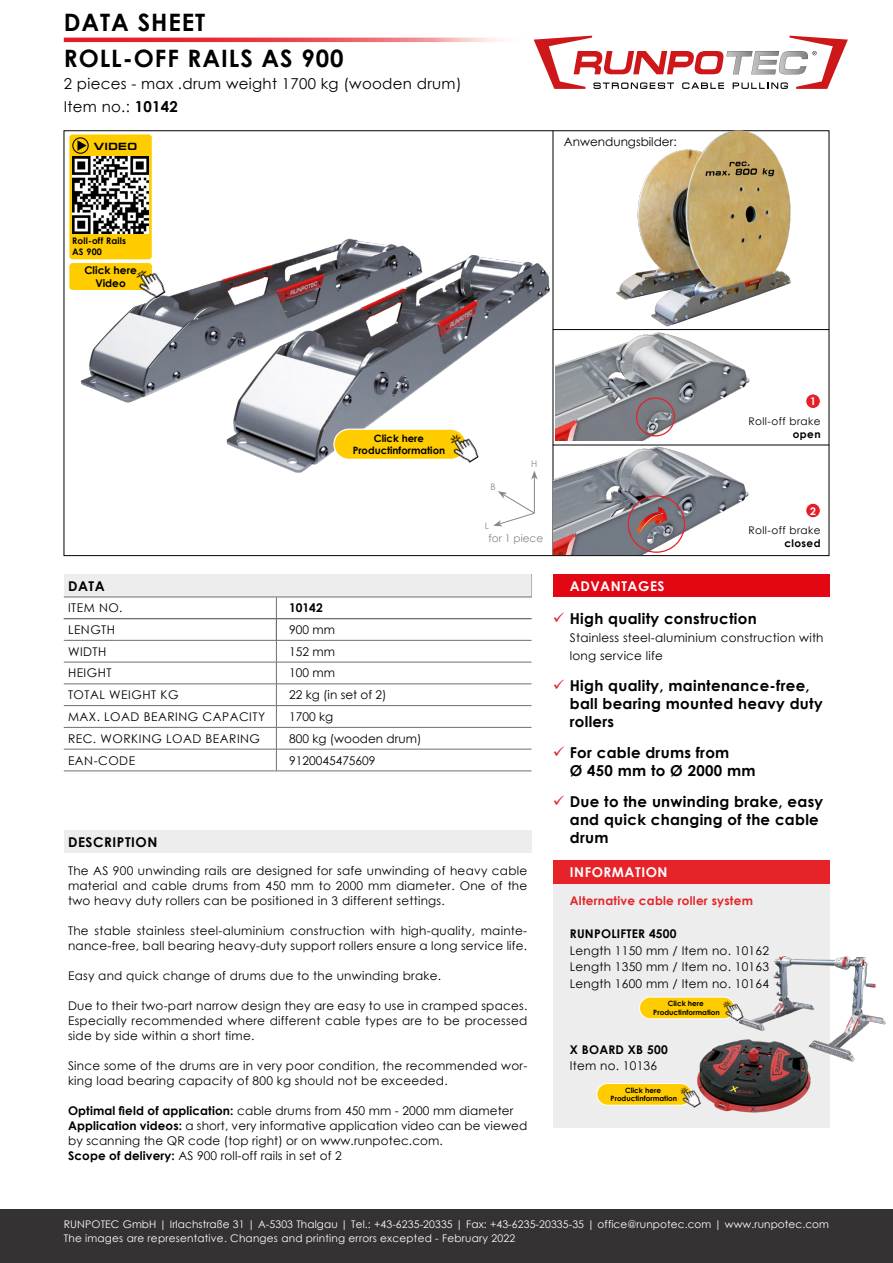
<style>
.page{position:relative;width:893px;height:1263px;background:#fff}
.page>*{position:absolute;margin:0;border:0;box-sizing:border-box;transform-origin:0 0}
.t1{font:700 24px/36px "Century Gothic";letter-spacing:.04em;color:#000}
.t2{font:700 15px/18px "Century Gothic";letter-spacing:.02em;color:#000}
.t3{font:15px/22.5px "Century Gothic";letter-spacing:.02em;color:#000}
.t4{font:700 13.5px "Century Gothic";letter-spacing:.04em;color:#fff}
.t5{font:700 13.5px "Century Gothic";letter-spacing:.04em;color:#000}
.t6{font:12px/15px "Century Gothic";letter-spacing:.02em;color:#000}
.t7{font:12px "Century Gothic";color:#000}
.t8{font:12px "Century Gothic";letter-spacing:.04em;color:#000}
.t9{font:700 12px "Century Gothic";letter-spacing:.02em;color:#000}
.t10{font:700 12px "Century Gothic";letter-spacing:.02em;color:#e52329}
.t11{font:700 10.65px/12.8px "Century Gothic";color:#000;text-align:center}
.t12{font:10.5px/13.5px "Century Gothic";letter-spacing:.01em;color:#fff}
.t13{font:10.5px "Century Gothic";letter-spacing:.04em;color:#000}
.t14{font:700 10.5px "Century Gothic";letter-spacing:.04em;color:#000}
.t15{font:10.5px "Century Gothic";color:#878787}
.t16{font:700 10.5px "Micro Extended";letter-spacing:.04em;color:#000}
.t17{font:700 10.5px "Century Gothic";color:#fff}
.t18{font:700 10.05px/12.1px "Century Gothic";color:#000;text-align:center}
.t19{font:700 9px/10.5px "Century Gothic";letter-spacing:.02em;color:#000}
.t20{font:9px "Century Gothic";color:#878787}
.t21{font:700 7.2px/8.7px "Century Gothic";color:#000;text-align:center}
.s1{font-weight:700}
</style>
<div class="page">
<img style="left:81px;top:233px;width:472px;height:245px">
<div style="left:64px;top:574px;width:467px;height:23px;background:#ededed"></div>
<svg style="left:531px;top:574px;width:1px;height:23px"></svg>
<hr style="left:64px;top:597px;width:212px;height:1px;background:#706f6f">
<hr style="left:276px;top:597px;width:256px;height:1px;background:#706f6f">
<hr style="left:64px;top:618px;width:212px;height:1px;background:#706f6f">
<hr style="left:276px;top:618px;width:255px;height:1px;background:#706f6f">
<hr style="left:64px;top:640px;width:212px;height:1px;background:#706f6f">
<hr style="left:276px;top:640px;width:255px;height:1px;background:#706f6f">
<hr style="left:64px;top:662px;width:212px;height:1px;background:#706f6f">
<hr style="left:276px;top:662px;width:255px;height:1px;background:#706f6f">
<hr style="left:64px;top:684px;width:212px;height:1px;background:#706f6f">
<hr style="left:276px;top:684px;width:255px;height:1px;background:#706f6f">
<hr style="left:64px;top:705px;width:212px;height:1px;background:#706f6f">
<hr style="left:276px;top:705px;width:255px;height:1px;background:#706f6f">
<hr style="left:64px;top:727px;width:212px;height:1px;background:#706f6f">
<hr style="left:276px;top:727px;width:255px;height:1px;background:#706f6f">
<hr style="left:64px;top:749px;width:212px;height:1px;background:#706f6f">
<hr style="left:276px;top:749px;width:255px;height:1px;background:#706f6f">
<svg style="left:276px;top:597px;width:1px;height:174px"></svg>
<hr style="left:64px;top:771px;width:212px;height:1px;background:#706f6f">
<hr style="left:276px;top:771px;width:255px;height:1px;background:#706f6f">
<div style="left:64px;top:830px;width:467px;height:23px;background:#ededed"></div>
<div style="left:553px;top:574px;width:276px;height:23px;background:#e30613"></div>
<hr style="left:553px;top:131px;width:1px;height:424px;background:#000">
<div style="left:806px;top:394px;width:14px;height:14px;background:#e51f29;border-radius:50%"></div>
<div style="left:806px;top:394px;width:14px;height:15px;border:1px solid #fff;border-radius:50%"></div>
<div style="left:806px;top:503px;width:14px;height:15px;background:#e51f29;border-radius:50%"></div>
<div style="left:806px;top:503px;width:14px;height:15px;border:1px solid #fff;border-radius:50%"></div>
<div style="left:553px;top:883px;width:276px;height:245px;background:#ededed"></div>
<div style="left:553px;top:860px;width:276px;height:23px;background:#e52329"></div>
<img style="left:697px;top:1041px;width:114px;height:72px">
<img style="left:555px;top:332px;width:195px;height:109px">
<div style="left:636px;top:397px;width:39px;height:39px;border:1px solid #e52329;border-radius:50%"></div>
<img style="left:554px;top:446px;width:195px;height:108px">
<svg style="left:637px;top:507px;width:30px;height:26px"></svg>
<div style="left:628px;top:495px;width:57px;height:58px;border:1px solid #e52329;border-radius:50%"></div>
<img style="left:608px;top:130px;width:194px;height:201px">
<hr style="left:553px;top:329px;width:276px;height:1px;background:#000">
<hr style="left:553px;top:445px;width:276px;height:1px;background:#000">
<hr style="left:534px;top:477px;width:1px;height:36px;background:#878787">
<svg style="left:531px;top:470px;width:7px;height:9px"></svg>
<svg style="left:493px;top:491px;width:42px;height:35px"></svg>
<img style="left:738px;top:955px;width:148px;height:107px">
<div style="left:0;top:1209px;width:893px;height:54px;background:#343233"></div>
<div style="left:334px;top:429px;width:132px;height:30px;background:#fc0;border-radius:15px"></div>
<div style="left:333px;top:429px;width:133px;height:31px;border:1px solid #fff;border-radius:15px"></div>
<img style="left:444px;top:427px;width:39px;height:41px">
<svg style="left:69px;top:134px;width:85px;height:158px"></svg>
<img style="left:131px;top:264px;width:38px;height:40px">
<div style="left:639px;top:997px;width:95px;height:22px;background:#fc0;border-radius:11px"></div>
<div style="left:639px;top:996px;width:96px;height:23px;border:1px solid #fff;border-radius:11px"></div>
<img style="left:719px;top:995px;width:28px;height:30px">
<div style="left:597px;top:1083px;width:95px;height:22px;background:#fc0;border-radius:11px"></div>
<div style="left:596px;top:1083px;width:96px;height:23px;border:1px solid #fff;border-radius:11px"></div>
<img style="left:676px;top:1082px;width:28px;height:29px">
<svg style="left:534px;top:36px;width:314px;height:53px"></svg>
<svg style="left:64px;top:38px;width:470px;height:4px;background:#ec646a"></svg>
<h1 class="t1" style="left:64px;top:3px;width:281px">DATA SHEET<br>ROLL-OFF RAILS AS 900</h1>
<p class="t3" style="left:64px;top:72px;width:399px">2 pieces - max .drum weight 1700 kg (wooden drum)<br>Item no.: <span class="s1">10142</span></p>
<p class="t16" style="left:94px;top:140px;width:45px">VIDEO</p>
<p class="t19" style="left:72px;top:235px;width:56px">Roll-off Rails<br>AS 900</p>
<p class="t11" style="left:84px;top:263px;width:54px">Click here<br>Video</p>
<p class="t7" style="left:564px;top:134px;width:114px">Anwendungsbilder:</p>
<p class="t18" style="left:353px;top:432px;width:94px">Click here<br>Productinformation</p>
<p class="t5" style="left:68px;top:575px;width:38px">DATA</p>
<p class="t6" style="left:68px;top:600px;width:56px">ITEM NO.</p>
<p class="t9" style="left:289px;top:599px;width:35px">10142</p>
<p class="t6" style="left:68px;top:622px;width:49px">LENGTH</p>
<p class="t6" style="left:289px;top:622px;width:47px">900 mm</p>
<p class="t6" style="left:68px;top:644px;width:40px">WIDTH</p>
<p class="t6" style="left:289px;top:644px;width:47px">152 mm</p>
<p class="t6" style="left:68px;top:665px;width:45px">HEIGHT</p>
<p class="t6" style="left:289px;top:665px;width:47px">100 mm</p>
<p class="t8" style="left:68px;top:686px;width:112px">TOTAL WEIGHT KG</p>
<p class="t7" style="left:289px;top:686px;width:99px">22 kg (in set of 2)</p>
<p class="t8" style="left:68px;top:708px;width:199px">MAX. LOAD BEARING CAPACITY</p>
<p class="t6" style="left:289px;top:709px;width:46px">1700 kg</p>
<p class="t8" style="left:68px;top:730px;width:193px">REC. WORKING LOAD BEARING</p>
<p class="t7" style="left:289px;top:730px;width:134px">800 kg (wooden drum)</p>
<p class="t6" style="left:68px;top:752px;width:69px">EAN-CODE</p>
<p class="t7" style="left:289px;top:752px;width:88px">9120045475609</p>
<p class="t20" style="left:491px;top:480px;width:7px">B</p>
<p class="t20" style="left:485px;top:519px;width:6px">L</p>
<p class="t20" style="left:531px;top:457px;width:8px">H</p>
<p class="t15" style="left:489px;top:530px;width:56px">for 1 piece</p>
<p class="t5" style="left:68px;top:832px;width:91px">DESCRIPTION</p>
<p class="t6" style="left:68px;top:863px;width:461px;text-align:justify">The AS 900 unwinding rails are designed for safe unwinding of heavy cable material and cable drums from 450 mm to 2000 mm diameter. One of the two heavy duty rollers can be positioned in 3 different settings.</p>
<p class="t6" style="left:68px;top:923px;width:461px">The stable stainless steel-aluminium construction with high-quality, mainte&shy;nance-free, ball bearing heavy-duty support rollers ensure a long service life.</p>
<p class="t6" style="left:68px;top:968px;width:375px">Easy and quick change of drums due to the unwinding brake.</p>
<p class="t6" style="left:68px;top:998px;width:461px;text-align:justify">Due to their two-part narrow design they are easy to use in cramped spaces.<br>Especially recommended where different cable types are to be processed side by side within a short time.</p>
<p class="t6" style="left:68px;top:1058px;width:461px">Since some of the drums are in very poor condition, the recommended wor&shy;king load bearing capacity of 800 kg should not be exceeded.</p>
<p class="t6" style="left:68px;top:1103px;width:461px"><span class="s1">Optimal field of application:</span> cable drums from 450 mm - 2000 mm diameter <span class="s1">Application videos:</span> a short, very informative application video can be viewed by scanning the QR code (top right) or on www.runpotec.com.<br><span class="s1">Scope of delivery:</span> AS 900 roll-off rails in set of 2</p>
<p class="t17" style="left:810px;top:393px;width:7px">1</p>
<p class="t13" style="left:748px;top:414px;width:74px">Roll-off brake</p>
<p class="t14" style="left:793px;top:426px;width:29px">open</p>
<p class="t17" style="left:810px;top:503px;width:7px">2</p>
<p class="t13" style="left:748px;top:523px;width:74px">Roll-off brake</p>
<p class="t14" style="left:784px;top:535px;width:38px">closed</p>
<p class="t4" style="left:570px;top:575px;width:96px">ADVANTAGES</p>
<p class="t2" style="left:570px;top:608px;width:188px">High quality construction</p>
<p class="t6" style="left:570px;top:628px;width:255px;line-height:18px">Stainless steel-aluminium construction with long service life</p>
<p class="t2" style="left:570px;top:676px;width:254px">High quality, maintenance-free, ball bearing mounted heavy duty rollers</p>
<p class="t2" style="left:570px;top:743px;width:187px">For cable drums from<br>Ø 450 mm to Ø 2000 mm</p>
<p class="t2" style="left:570px;top:792px;width:255px">Due to the unwinding brake, easy and quick changing of the cable drum</p>
<p class="t4" style="left:570px;top:861px;width:99px">INFORMATION</p>
<p class="t10" style="left:570px;top:892px;width:185px">Alternative cable roller system</p>
<p class="t9" style="left:570px;top:925px;width:108px">RUNPOLIFTER 4500</p>
<p class="t6" style="left:570px;top:942px;width:201px;line-height:16.5px;text-align:justify">Length 1150 mm / Item no. 10162<br>Length 1350 mm / Item no. 10163<br>Length 1600 mm / Item no. 10164</p>
<p class="t21" style="left:653px;top:999px;width:68px">Click here<br>Productinformation</p>
<p class="t9" style="left:570px;top:1040px;width:99px">X BOARD XB 500</p>
<p class="t6" style="left:570px;top:1058px;width:89px">Item no. 10136</p>
<p class="t21" style="left:611px;top:1085px;width:68px">Click here<br>Productinformation</p>
<p class="t12" style="left:64px;top:1217px;width:767px">RUNPOTEC GmbH | Irlachstraße 31 | A-5303 Thalgau | Tel.: +43-6235-20335 | Fax: +43-6235-20335-35 | office@runpotec.com | www.runpotec.com<br>The images are representative. Changes and printing errors excepted - February 2022</p>
</div>
